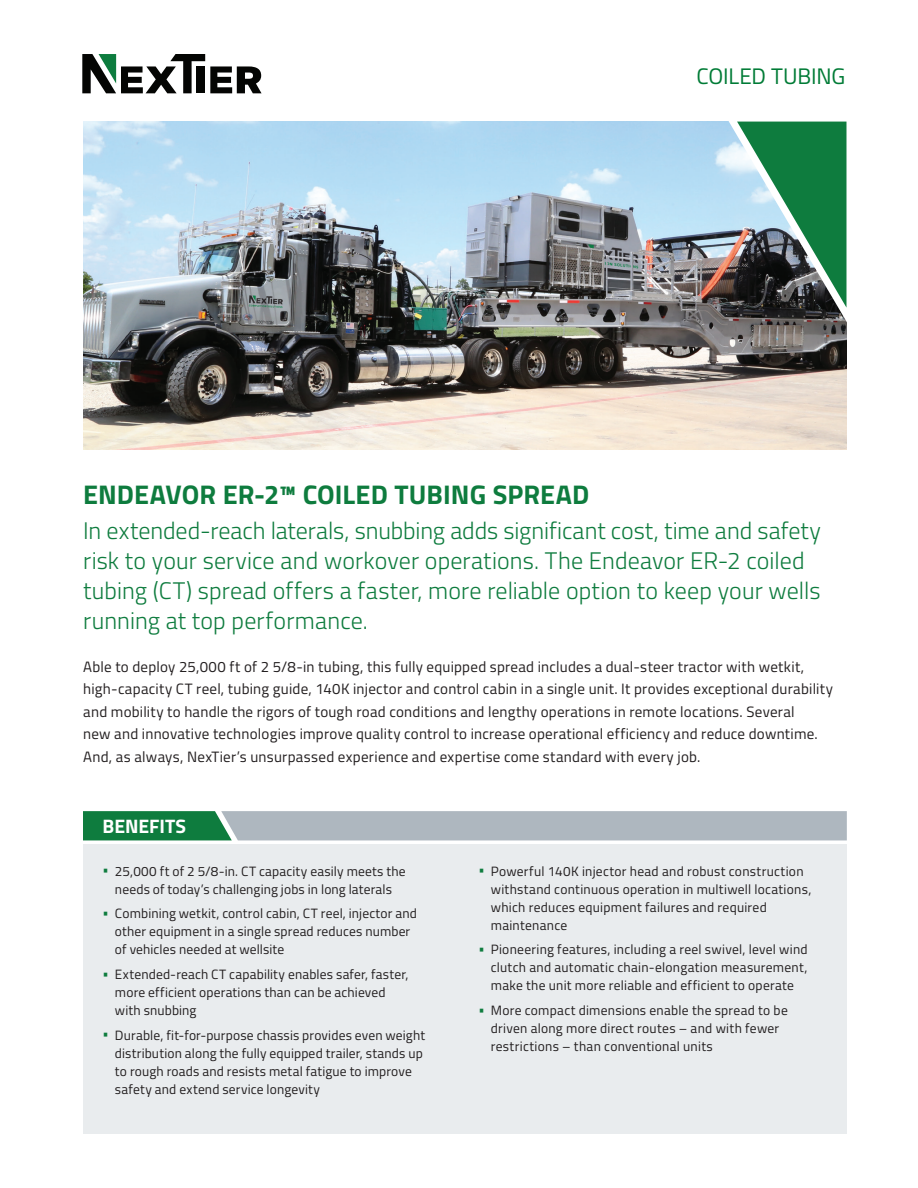
<style>
.page{position:relative;width:918px;height:1188px;background:#fff}
.page>*{position:absolute;margin:0;border:0;box-sizing:border-box;transform-origin:0 0}
.t1{font:700 27px "Cairo";letter-spacing:.005em;color:#0e7c3e}
.t2{font:300 24px/30px "Cairo";letter-spacing:.005em;color:#0e7c3e}
.t3{font:22.5px "Cairo";letter-spacing:-.005em;color:#007b36}
.t4{font:700 19.5px "Cairo";letter-spacing:-.005em;color:#fff}
.t5{font:15px/22.5px "Cairo";letter-spacing:.015em;color:#231f20}
.t6{font:13.5px/18px "Cairo";letter-spacing:.015em;color:#231f20}
.s1{color:#0e7c3e}
</style>
<div class="page">
<svg style="left:82px;top:54px;width:180px;height:39px"></svg>
<div style="left:83px;top:845px;width:764px;height:289px;background:#e9ecee"></div>
<svg style="left:83px;top:811px;width:764px;height:29px;background:#91ada8"></svg>
<img style="left:83px;top:122px;width:764px;height:328px">
<svg style="left:724px;top:121px;width:123px;height:255px;background:#537967"></svg>
<h3 class="t3" style="left:697px;top:60px;width:150px">COILED TUBING</h3>
<h1 class="t1" style="left:83px;top:472px;width:508px">ENDEAVOR ER-2™ COILED TUBING SPREAD</h1>
<p class="t2" style="left:83px;top:515px;width:739px">In extended-reach laterals, snubbing adds significant cost, time and safety risk to your service and workover operations. The Endeavor ER-2 coiled tubing (CT) spread offers a faster, more reliable option to keep your wells running at top performance.</p>
<p class="t5" style="left:83px;top:655px;width:751px">Able to deploy 25,000 ft of 2 5/8-in tubing, this fully equipped spread includes a dual-steer tractor with wetkit, high-capacity CT reel, tubing guide, 140K injector and control cabin in a single unit. It provides exceptional durability and mobility to handle the rigors of tough road conditions and lengthy operations in remote locations. Several<br>new and innovative technologies improve quality control to increase operational efficiency and reduce downtime.<br>And, as always, NexTier’s unsurpassed experience and expertise come standard with every job.</p>
<h3 class="t4" style="left:103px;top:810px;width:85px">BENEFITS</h3>
<p class="t6" style="left:103px;top:862px;width:305px;text-align:center"><span class="s1">•</span> 25,000 ft of 2 5/8-in. CT capacity easily meets the needs of today’s challenging jobs in long laterals</p>
<p class="t6" style="left:115px;top:905px;width:304px;text-indent:-12px"><span class="s1">•</span> Combining wetkit, control cabin, CT reel, injector and other equipment in a single spread reduces number of vehicles needed at wellsite</p>
<p class="t6" style="left:115px;top:965px;width:295px;text-indent:-12px"><span class="s1">•</span> Extended-reach CT capability enables safer, faster, more efficient operations than can be achieved with snubbing</p>
<p class="t6" style="left:115px;top:1026px;width:312px;text-indent:-12px"><span class="s1">•</span> Durable, fit-for-purpose chassis provides even weight distribution along the fully equipped trailer, stands up to rough roads and resists metal fatigue to improve safety and extend service longevity</p>
<p class="t6" style="left:491px;top:862px;width:322px;text-indent:-12px"><span class="s1">•</span> Powerful 140K injector head and robust construction withstand continuous operation in multiwell locations, which reduces equipment failures and required maintenance</p>
<p class="t6" style="left:491px;top:941px;width:318px;text-align:justify;text-indent:-12px"><span class="s1">•</span> Pioneering features, including a reel swivel, level wind clutch and automatic chain-elongation measurement, make the unit more reliable and efficient to operate</p>
<p class="t6" style="left:491px;top:1001px;width:299px;text-indent:-12px"><span class="s1">•</span> More compact dimensions enable the spread to be driven along more direct routes – and with fewer restrictions – than conventional units</p>
</div>
